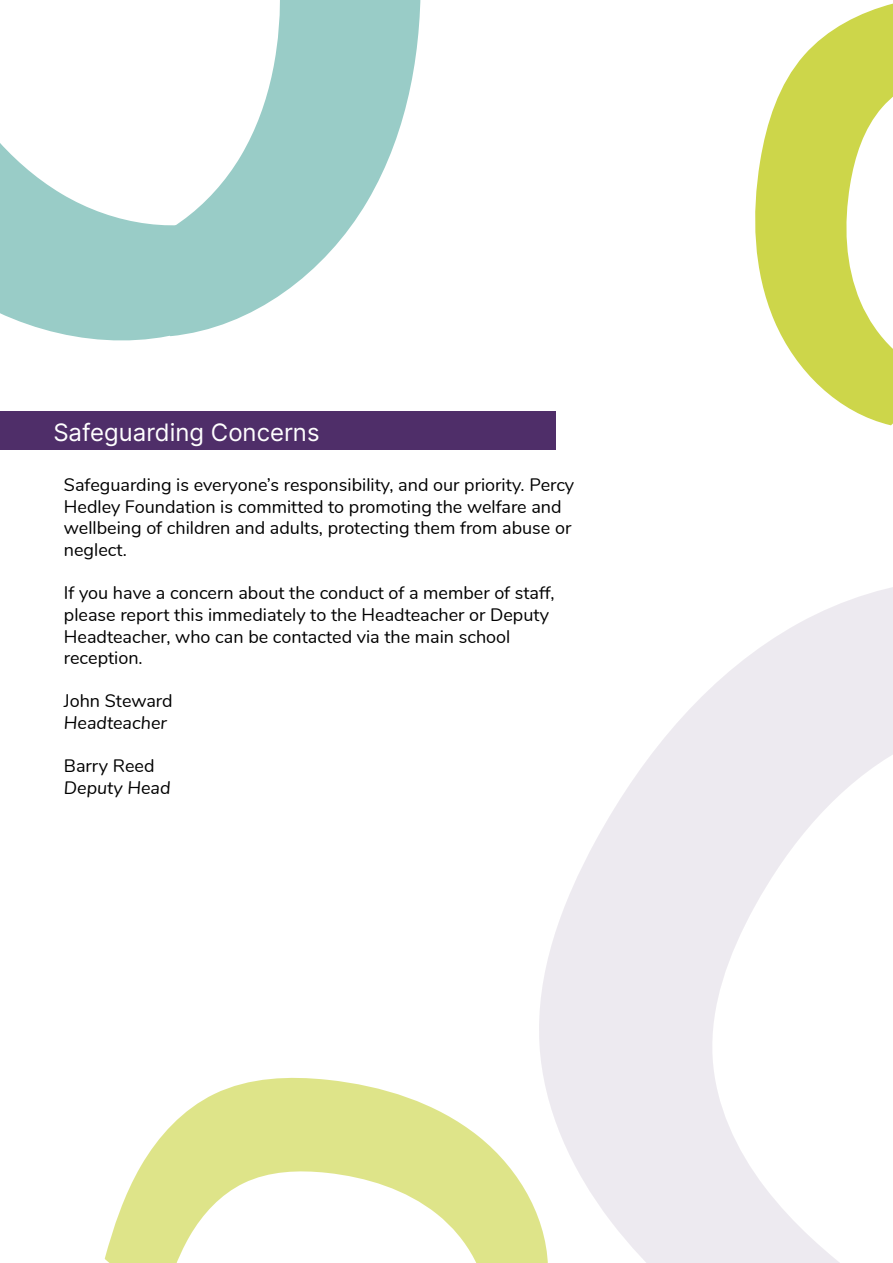
<style>
.page{position:relative;width:893px;height:1263px;background:#fff}
.page>*{position:absolute;margin:0;border:0;box-sizing:border-box;transform-origin:0 0}
.t1{font:24px "Inter Roman";color:#fff}
.t2{font:18px/21.6px "Nunito";color:#000}
.t3{font:italic 18px "Nunito";color:#000}
</style>
<div class="page">
<svg style="left:104px;top:1077px;width:431px;height:186px;fill:#dee489"></svg>
<svg style="left:238px;top:0;width:183px;height:319px;fill:#99ccc7"></svg>
<svg style="left:0;top:143px;width:238px;height:198px;fill:#99ccc7"></svg>
<svg style="left:755px;top:3px;width:138px;height:422px;fill:#cdd64a"></svg>
<div style="left:0;top:412px;width:556px;height:38px;background:#4f2e69"></div>
<svg style="left:535px;top:587px;width:358px;height:676px"></svg>
<p class="t1" style="left:53px;top:415px;width:268px">Safeguarding Concerns</p>
<p class="t2" style="left:64px;top:473px;width:512px">Safeguarding is everyone’s responsibility, and our priority. Percy Hedley Foundation is committed to promoting the welfare and wellbeing of children and adults, protecting them from abuse or neglect.</p>
<p class="t2" style="left:64px;top:581px;width:492px">If you have a concern about the conduct of a member of staff, please report this immediately to the Headteacher or Deputy Headteacher, who can be contacted via the main school reception.</p>
<p class="t2" style="left:64px;top:689px;width:110px">John Steward</p>
<p class="t3" style="left:64px;top:709px;width:104px">Headteacher</p>
<p class="t2" style="left:64px;top:754px;width:92px">Barry Reed</p>
<p class="t3" style="left:64px;top:774px;width:108px">Deputy Head</p>
</div>
